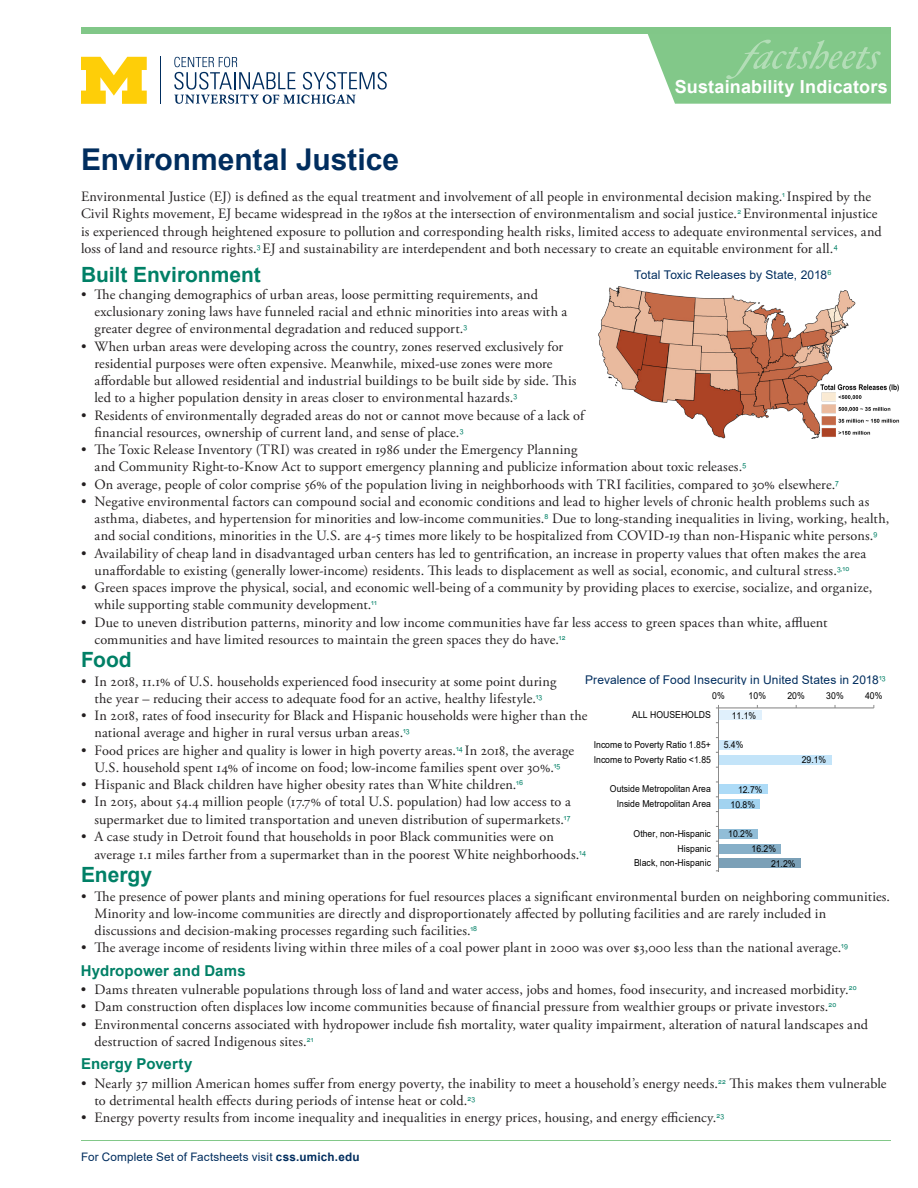
<style>
.page{position:relative;width:918px;height:1188px;background:#fff}
.page>*{position:absolute;margin:0;border:0;box-sizing:border-box;transform-origin:0 0}
.t1{font:700 30px "Arial";letter-spacing:-.005em;color:#002d5e}
.Main_Subhead{font:700 21px "Arial";letter-spacing:-.005em;color:#008066}
.sub_head{font:700 21px "Arial";color:#008066}
.t2{font:700 18px "Arial";letter-spacing:.01em;color:#fff}
.sub_head-2{font:700 15px "Arial";letter-spacing:.01em;color:#008066}
.t3{font:14.25px/17.2px "Adobe Garamond Pro";letter-spacing:.01em;color:#231f20}
.chart_headline{font:12px "Arial";letter-spacing:.01em;color:#002d5e}
.folio{font:11.7px "Arial";letter-spacing:.01em;color:#002d5e}
.t4{font:9.45px "Arial";color:#000;scale:.91 1}
.s1{font-weight:700}
</style>
<div class="page">
<div style="left:81px;top:27px;width:810px;height:7px;background:#81c788"></div>
<hr style="left:81px;top:1140px;width:810px;height:1px;background:#82c889">
<svg style="left:174px;top:57px;width:213px;height:47px"></svg>
<hr style="left:160px;top:57px;width:1px;height:47px;background:#002d5e">
<svg style="left:81px;top:57px;width:66px;height:47px"></svg>
<svg style="left:647px;top:34px;width:244px;height:70px;background:#8dcd94"></svg>
<img style="left:598px;top:287px;width:301px;height:151px">
<div style="left:719px;top:859px;width:82px;height:9px;background:#7ba0b7"></div>
<div style="left:719px;top:844px;width:62px;height:9px;background:#86afc8"></div>
<div style="left:719px;top:829px;width:39px;height:10px;background:#91bdd7"></div>
<div style="left:719px;top:799px;width:41px;height:10px;background:#a2d3f0"></div>
<div style="left:719px;top:785px;width:49px;height:9px;background:#addbf7"></div>
<div style="left:719px;top:755px;width:113px;height:9px;background:#c3e4f9"></div>
<div style="left:719px;top:740px;width:20px;height:10px;background:#cde8fa"></div>
<div style="left:719px;top:711px;width:43px;height:9px;background:#e0f0fc"></div>
<hr style="left:719px;top:708px;width:155px;height:1px;background:#868686">
<hr style="left:718px;top:708px;width:1px;height:164px;background:#868686">
<p class="t2" style="left:675px;top:74px;width:215px">Sustainability Indicators</p>
<p class="t1" style="left:81px;top:139px;width:320px">Environmental Justice</p>
<p class="t3" style="left:81px;top:188px;width:802px">Environmental Justice (EJ) is defined as the equal treatment and involvement of all people in environmental decision making.<sup>1</sup> Inspired by the Civil Rights movement, EJ became widespread in the 1980s at the intersection of environmentalism and social justice.<sup>2</sup> Environmental injustice is experienced through heightened exposure to pollution and corresponding health risks, limited access to adequate environmental services, and loss of land and resource rights.<sup>3</sup> EJ and sustainability are interdependent and both necessary to create an equitable environment for all.<sup>4</sup></p>
<p class="Main_Subhead" style="left:81px;top:259px;width:181px">Built Environment</p>
<p class="t3" style="left:94px;top:286px;width:474px;text-indent:-14px">• The changing demographics of urban areas, loose permitting requirements, and exclusionary zoning laws have funneled racial and ethnic minorities into areas with a greater degree of environmental degradation and reduced support.<sup>3</sup></p>
<p class="t3" style="left:94px;top:338px;width:484px;text-indent:-14px">• When urban areas were developing across the country, zones reserved exclusively for residential purposes were often expensive. Meanwhile, mixed-use zones were more affordable but allowed residential and industrial buildings to be built side by side. This led to a higher population density in areas closer to environmental hazards.<sup>3</sup></p>
<p class="t3" style="left:94px;top:407px;width:491px;text-indent:-14px">• Residents of environmentally degraded areas do not or cannot move because of a lack of financial resources, ownership of current land, and sense of place.<sup>3</sup></p>
<p class="t3" style="left:94px;top:442px;width:653px;text-indent:-14px">• The Toxic Release Inventory (TRI) was created in 1986 under the Emergency Planning<br>and Community Right-to-Know Act to support emergency planning and publicize information about toxic releases.<sup>5</sup></p>
<p class="t3" style="left:81px;top:476px;width:759px">• On average, people of color comprise 56% of the population living in neighborhoods with TRI facilities, compared to 30% elsewhere.<sup>7</sup></p>
<p class="t3" style="left:94px;top:493px;width:796px;text-indent:-14px">• Negative environmental factors can compound social and economic conditions and lead to higher levels of chronic health problems such as asthma, diabetes, and hypertension for minorities and low-income communities.<sup>8</sup> Due to long-standing inequalities in living, working, health, and social conditions, minorities in the U.S. are 4-5 times more likely to be hospitalized from COVID-19 than non-Hispanic white persons.<sup>9</sup></p>
<p class="t3" style="left:81px;top:545px;width:787px;text-align:center">• Availability of cheap land in disadvantaged urban centers has led to gentrification, an increase in property values that often makes the area unaffordable to existing (generally lower-income) residents. This leads to displacement as well as social, economic, and cultural stress.<sup>3,10</sup></p>
<p class="t3" style="left:94px;top:580px;width:779px;text-indent:-14px">• Green spaces improve the physical, social, and economic well-being of a community by providing places to exercise, socialize, and organize, while supporting stable community development.<sup>11</sup></p>
<p class="t3" style="left:94px;top:614px;width:734px;text-indent:-14px">• Due to uneven distribution patterns, minority and low income communities have far less access to green spaces than white, affluent communities and have limited resources to maintain the green spaces they do have.<sup>12</sup></p>
<p class="sub_head" style="left:81px;top:645px;width:52px">Food</p>
<p class="t3" style="left:81px;top:673px;width:477px;text-align:center">• In 2018, 11.1% of U.S. households experienced food insecurity at some point during the year – reducing their access to adequate food for an active, healthy lifestyle.<sup>13</sup></p>
<p class="t3" style="left:94px;top:707px;width:495px;text-indent:-14px">• In 2018, rates of food insecurity for Black and Hispanic households were higher than the national average and higher in rural versus urban areas.<sup>13</sup></p>
<p class="t3" style="left:81px;top:742px;width:495px;text-align:center">• Food prices are higher and quality is lower in high poverty areas.<sup>14</sup> In 2018, the average<br>U.S. household spent 14% of income on food; low-income families spent over 30%.<sup>15</sup></p>
<p class="t3" style="left:81px;top:776px;width:444px">• Hispanic and Black children have higher obesity rates than White children.<sup>16</sup></p>
<p class="t3" style="left:81px;top:794px;width:491px;text-align:right">• In 2015, about 54.4 million people (17.7% of total U.S. population) had low access to a supermarket due to limited transportation and uneven distribution of supermarkets.<sup>17</sup></p>
<p class="t3" style="left:94px;top:828px;width:493px;line-height:18px;text-indent:-14px">• A case study in Detroit found that households in poor Black communities were on average 1.1 miles farther from a supermarket than in the poorest White neighborhoods.<sup>14</sup></p>
<p class="sub_head" style="left:81px;top:860px;width:73px">Energy</p>
<p class="t3" style="left:94px;top:888px;width:797px;text-indent:-14px">• The presence of power plants and mining operations for fuel resources places a significant environmental burden on neighboring communities.<br>Minority and low-income communities are directly and disproportionately affected by polluting facilities and are rarely included in discussions and decision-making processes regarding such facilities.<sup>18</sup></p>
<p class="t3" style="left:81px;top:940px;width:768px">• The average income of residents living within three miles of a coal power plant in 2000 was over $3,000 less than the national average.<sup>19</sup></p>
<p class="sub_head-2" style="left:81px;top:960px;width:166px">Hydropower and Dams</p>
<p class="t3" style="left:81px;top:981px;width:777px">• Dams threaten vulnerable populations through loss of land and water access, jobs and homes, food insecurity, and increased morbidity.<sup>20</sup></p>
<p class="t3" style="left:81px;top:999px;width:757px">• Dam construction often displaces low income communities because of financial pressure from wealthier groups or private investors.<sup>20</sup></p>
<p class="t3" style="left:94px;top:1016px;width:775px;text-indent:-14px">• Environmental concerns associated with hydropower include fish mortality, water quality impairment, alteration of natural landscapes and destruction of sacred Indigenous sites.<sup>21</sup></p>
<p class="sub_head-2" style="left:81px;top:1053px;width:113px">Energy Poverty</p>
<p class="t3" style="left:94px;top:1075px;width:794px;text-indent:-14px">• Nearly 37 million American homes suffer from energy poverty, the inability to meet a household’s energy needs.<sup>22</sup> This makes them vulnerable to detrimental health effects during periods of intense heat or cold.<sup>23</sup></p>
<p class="t3" style="left:81px;top:1109px;width:645px">• Energy poverty results from income inequality and inequalities in energy prices, housing, and energy efficiency.<sup>23</sup></p>
<p class="chart_headline" style="left:634px;top:267px;width:199px">Total Toxic Releases by State, 2018<sup>6</sup></p>
<p class="chart_headline" style="left:585px;top:672px;width:302px">Prevalence of Food Insecurity in United States in 2018<sup>13</sup></p>
<p class="t4" style="left:712px;top:690px;width:15px">0%</p>
<p class="t4" style="left:749px;top:690px;width:21px">10%</p>
<p class="t4" style="left:787px;top:690px;width:21px">20%</p>
<p class="t4" style="left:826px;top:690px;width:21px">30%</p>
<p class="t4" style="left:865px;top:690px;width:21px">40%</p>
<p class="t4" style="left:632px;top:708px;width:88px">ALL HOUSEHOLDS</p>
<p class="t4" style="left:732px;top:709px;width:28px">11.1%</p>
<p class="t4" style="left:594px;top:738px;width:130px">Income to Poverty Ratio 1.85+</p>
<p class="t4" style="left:724px;top:739px;width:23px">5.4%</p>
<p class="t4" style="left:594px;top:753px;width:130px">Income to Poverty Ratio &lt;1.85</p>
<p class="t4" style="left:802px;top:753px;width:28px">29.1%</p>
<p class="t4" style="left:610px;top:783px;width:113px">Outside Metropolitan Area</p>
<p class="t4" style="left:738px;top:783px;width:28px">12.7%</p>
<p class="t4" style="left:617px;top:797px;width:105px">Inside Metropolitan Area</p>
<p class="t4" style="left:731px;top:798px;width:28px">10.8%</p>
<p class="t4" style="left:634px;top:827px;width:86px">Other, non-Hispanic</p>
<p class="t4" style="left:728px;top:827px;width:28px">10.2%</p>
<p class="t4" style="left:678px;top:842px;width:38px">Hispanic</p>
<p class="t4" style="left:752px;top:842px;width:28px">16.2%</p>
<p class="t4" style="left:634px;top:857px;width:86px">Black, non-Hispanic</p>
<p class="t4" style="left:771px;top:857px;width:28px">21.2%</p>
<p class="folio" style="left:81px;top:1149px;width:280px">For Complete Set of Factsheets visit <span class="s1">css.umich.edu</span></p>
</div>
